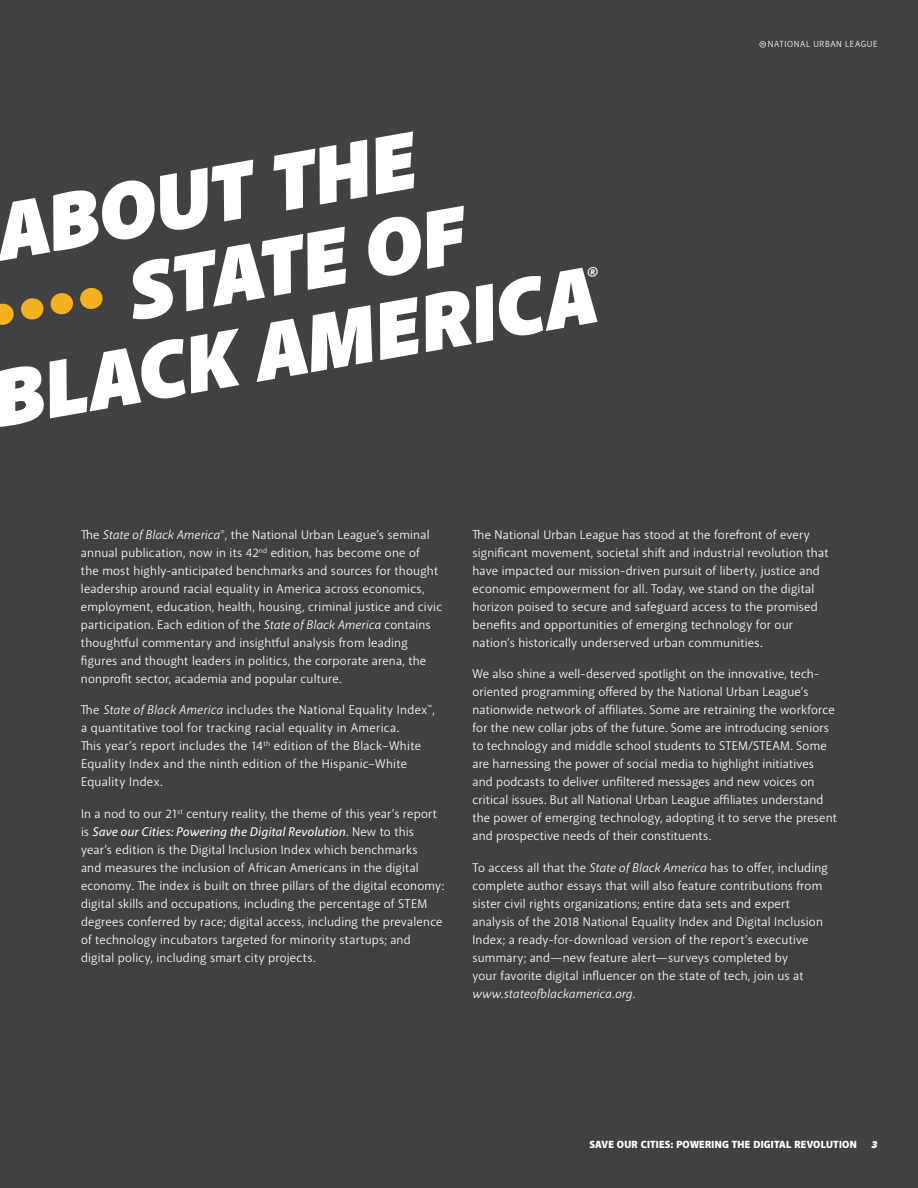
<style>
.page{position:relative;width:918px;height:1188px;background:#fff}
.page>*{position:absolute;margin:0;border:0;box-sizing:border-box;transform-origin:0 0}
.t1{font:italic 900 18px "Akagi Pro";color:#fff}
.t2{font:12.75px/18px "Akagi Pro";letter-spacing:.015em;color:#fff}
.t3{font:italic 12.75px "Akagi Pro";letter-spacing:.015em;color:#fff}
.t4{font:900 10.5px "Akagi Pro";letter-spacing:.02em;color:#fff}
.t5{font:italic 900 10.5px "Akagi Pro";color:#fff}
.t6{font:9px "Akagi Pro";letter-spacing:.07em;color:#fff}
.s1{font-style:italic}
.s2{font-weight:500;font-style:italic}
</style>
<div class="page">
<div style="left:1px;top:0;width:917px;height:1188px;background:#414042"></div>
<svg style="left:0;top:268px;width:598px;height:159px"></svg>
<svg style="left:131px;top:206px;width:333px;height:114px"></svg>
<svg style="left:0;top:131px;width:414px;height:130px"></svg>
<svg style="left:759px;top:41px;width:7px;height:7px"></svg>
<h1 class="t1" style="left:586px;top:261px;width:13px">®</h1>
<p class="t6" style="left:768px;top:39px;width:111px">NATIONAL URBAN LEAGUE</p>
<p class="t2" style="left:81px;top:526px;width:363px">The <span class="s1">State of Black America</span><sup>®</sup>, the National Urban League’s seminal annual publication, now in its 42<sup>nd</sup> edition, has become one of<br>the most highly-anticipated benchmarks and sources for thought leadership around racial equality in America across economics, employment, education, health, housing, criminal justice and civic participation. Each edition of the <span class="s1">State of Black America</span> contains thoughtful commentary and insightful analysis from leading figures and thought leaders in politics, the corporate arena, the nonprofit sector, academia and popular culture.</p>
<p class="t2" style="left:81px;top:701px;width:355px">The <span class="s1">State of Black America</span> includes the National Equality Index<sup>™</sup>, a quantitative tool for tracking racial equality in America.<br>This year’s report includes the 14<sup>th</sup> edition of the Black–White Equality Index and the ninth edition of the Hispanic–White Equality Index.</p>
<p class="t2" style="left:81px;top:805px;width:365px">In a nod to our 21<sup>st</sup> century reality, the theme of this year’s report is <span class="s2">Save our Cities: Powering the Digital Revolution</span>. New to this year’s edition is the Digital Inclusion Index which benchmarks<br>and measures the inclusion of African Americans in the digital economy. The index is built on three pillars of the digital economy: digital skills and occupations, including the percentage of STEM degrees conferred by race; digital access, including the prevalence of technology incubators targeted for minority startups; and digital policy, including smart city projects.</p>
<p class="t2" style="left:473px;top:526px;width:358px">The National Urban League has stood at the forefront of every significant movement, societal shift and industrial revolution that have impacted our mission-driven pursuit of liberty, justice and economic empowerment for all. Today, we stand on the digital horizon poised to secure and safeguard access to the promised benefits and opportunities of emerging technology for our nation’s historically underserved urban communities.</p>
<p class="t2" style="left:473px;top:665px;width:366px">We also shine a well-deserved spotlight on the innovative, tech&shy;oriented programming offered by the National Urban League’s nationwide network of affiliates. Some are retraining the workforce for the new collar jobs of the future. Some are introducing seniors to technology and middle school students to STEM/STEAM. Some are harnessing the power of social media to highlight initiatives and podcasts to deliver unfiltered messages and new voices on critical issues. But all National Urban League affiliates understand the power of emerging technology, adopting it to serve the present and prospective needs of their constituents.</p>
<p class="t2" style="left:473px;top:859px;width:357px">To access all that the <span class="s1">State of Black America</span> has to offer, including complete author essays that will also feature contributions from sister civil rights organizations; entire data sets and expert analysis of the 2018 National Equality Index and Digital Inclusion Index; a ready-for-download version of the report’s executive summary; and—new feature alert—surveys completed by<br>your favorite digital influencer on the state of tech, join us at</p>
<p class="t3" style="left:473px;top:986px;width:165px">www.stateofblackamerica.org.</p>
<p class="t4" style="left:589px;top:1137px;width:269px">SAVE OUR CITIES: POWERING THE DIGITAL REVOLUTION</p>
<p class="t5" style="left:871px;top:1137px;width:8px">3</p>
</div>
